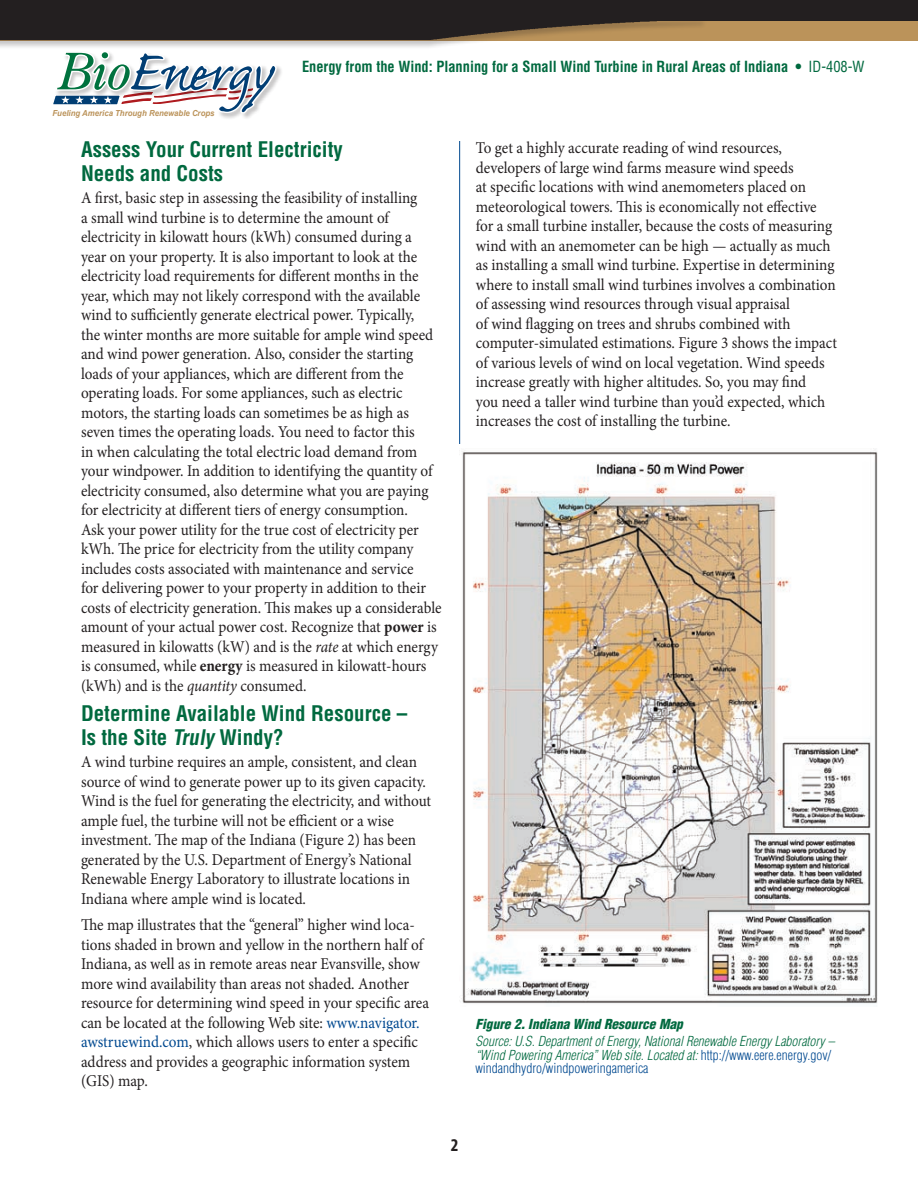
<style>
.page{position:relative;width:918px;height:1188px;background:#fff}
.page>*{position:absolute;margin:0;border:0;box-sizing:border-box;transform-origin:0 0}
.t1{font:65.1px "Caflisch Script Pro";letter-spacing:-.005em;color:#013e74;scale:1.05 1}
.t2{font:700 condensed 21px/24px "Helvetica";color:#00693f}
.t3{font:700 condensed 18px "Myriad Pro";color:#231f20}
.t4{font:16.5px/19.5px "Minion Pro";color:#231f20;scale:.92 1}
.t5{font:700 condensed 15px "Helvetica";color:#00693f;scale:.96 1}
.t6{font:italic 300 condensed 13.5px/13.5px "Helvetica";color:#00693f}
.t7{font:italic 900 condensed 13.5px "Helvetica";color:#00693f}
.t8{font:italic 700 8.25px "Arial";color:#bb935a;scale:.94 1}
.s1{font-family:"Century Old Style Std";font-style:italic;font-size:49.8px;color:#00723e}
.s2{font-size:74.85px}
.s3{font-weight:400}
.s4{font-weight:700}
.s5{font-style:italic}
.s6{color:#014990}
.s7{font-style:normal;color:#014990}
</style>
<div class="page">
<div style="left:0;top:13px;width:918px;height:28px;background:#bb935a"></div>
<div style="left:0;top:18px;width:723px;height:43px;background:#231f20;opacity:.25"></div>
<img style="left:0;top:20px;width:707px;height:20px">
<div style="left:0;top:0;width:918px;height:20px;background:#231f20"></div>
<div style="left:54px;top:50px;width:329px;height:115px;background:#fff"></div>
<svg style="left:50px;top:20px;width:228px;height:99px"></svg>
<img style="left:461px;top:449px;width:417px;height:555px">
<hr style="left:459px;top:141px;width:1px;height:303px;background:#014990">
<h1 class="t1" style="left:58px;top:40px;width:205px"><span class="s1">Bio</span><span class="s2">E</span>nergy</h1>
<p class="t5" style="left:302px;top:58px;width:588px">Energy from the Wind: Planning for a Small Wind Turbine in Rural Areas of Indiana • <span class="s3">ID-408-W</span></p>
<p class="t2" style="left:81px;top:137px;width:263px">Assess Your Current Electricity<br>Needs and Costs</p>
<p class="t4" style="left:81px;top:188px;width:394px">A first, basic step in assessing the feasibility of installing<br>a small wind turbine is to determine the amount of electricity in kilowatt hours (kWh) consumed during a<br>year on your property. It is also important to look at the electricity load requirements for different months in the year, which may not likely correspond with the available wind to sufficiently generate electrical power. Typically,<br>the winter months are more suitable for ample wind speed and wind power generation. Also, consider the starting loads of your appliances, which are different from the operating loads. For some appliances, such as electric motors, the starting loads can sometimes be as high as seven times the operating loads. You need to factor this<br>in when calculating the total electric load demand from your windpower. In addition to identifying the quantity of electricity consumed, also determine what you are paying for electricity at different tiers of energy consumption.<br>Ask your power utility for the true cost of electricity per kWh. The price for electricity from the utility company includes costs associated with maintenance and service<br>for delivering power to your property in addition to their costs of electricity generation. This makes up a considerable amount of your actual power cost. Recognize that <span class="s4">power</span> is measured in kilowatts (kW) and is the <span class="s5">rate</span> at which energy is consumed, while <span class="s4">energy</span> is measured in kilowatt-hours (kWh) and is the <span class="s5">quantity</span> consumed.</p>
<p class="t2" style="left:81px;top:702px;width:328px">Determine Available Wind Resource –<br>Is the Site <span class="s5">Truly</span> Windy?</p>
<p class="t4" style="left:81px;top:752px;width:382px">A wind turbine requires an ample, consistent, and clean source of wind to generate power up to its given capacity.<br>Wind is the fuel for generating the electricity, and without ample fuel, the turbine will not be efficient or a wise investment. The map of the Indiana (Figure 2) has been generated by the U.S. Department of Energy’s National Renewable Energy Laboratory to illustrate locations in Indiana where ample wind is located.</p>
<p class="t4" style="left:81px;top:915px;width:380px">The map illustrates that the “general” higher wind loca&shy;tions shaded in brown and yellow in the northern half of Indiana, as well as in remote areas near Evansville, show more wind availability than areas not shaded. Another resource for determining wind speed in your specific area can be located at the following Web site: <span class="s6">www.navigator. awstruewind.com</span>, which allows users to enter a specific address and provides a geographic information system (GIS) map.</p>
<p class="t8" style="left:53px;top:108px;width:174px">Fueling America Through Renewable Crops</p>
<p class="t4" style="left:476px;top:138px;width:394px">To get a highly accurate reading of wind resources, developers of large wind farms measure wind speeds<br>at specific locations with wind anemometers placed on meteorological towers. This is economically not effective for a small turbine installer, because the costs of measuring wind with an anemometer can be high — actually as much as installing a small wind turbine. Expertise in determining where to install small wind turbines involves a combination of assessing wind resources through visual appraisal<br>of wind flagging on trees and shrubs combined with computer-simulated estimations. Figure 3 shows the impact of various levels of wind on local vegetation. Wind speeds increase greatly with higher altitudes. So, you may find<br>you need a taller wind turbine than you’d expected, which increases the cost of installing the turbine.</p>
<p class="t7" style="left:476px;top:1016px;width:209px">Figure 2. Indiana Wind Resource Map</p>
<p class="t6" style="left:476px;top:1035px;width:361px">Source: U.S. Department of Energy, National Renewable Energy Laboratory – “Wind Powering America” Web site. Located at: <span class="s7">http://www.eere.energy.gov/ windandhydro/windpoweringamerica</span></p>
<p class="t3" style="left:451px;top:1134px;width:9px">2</p>
</div>
